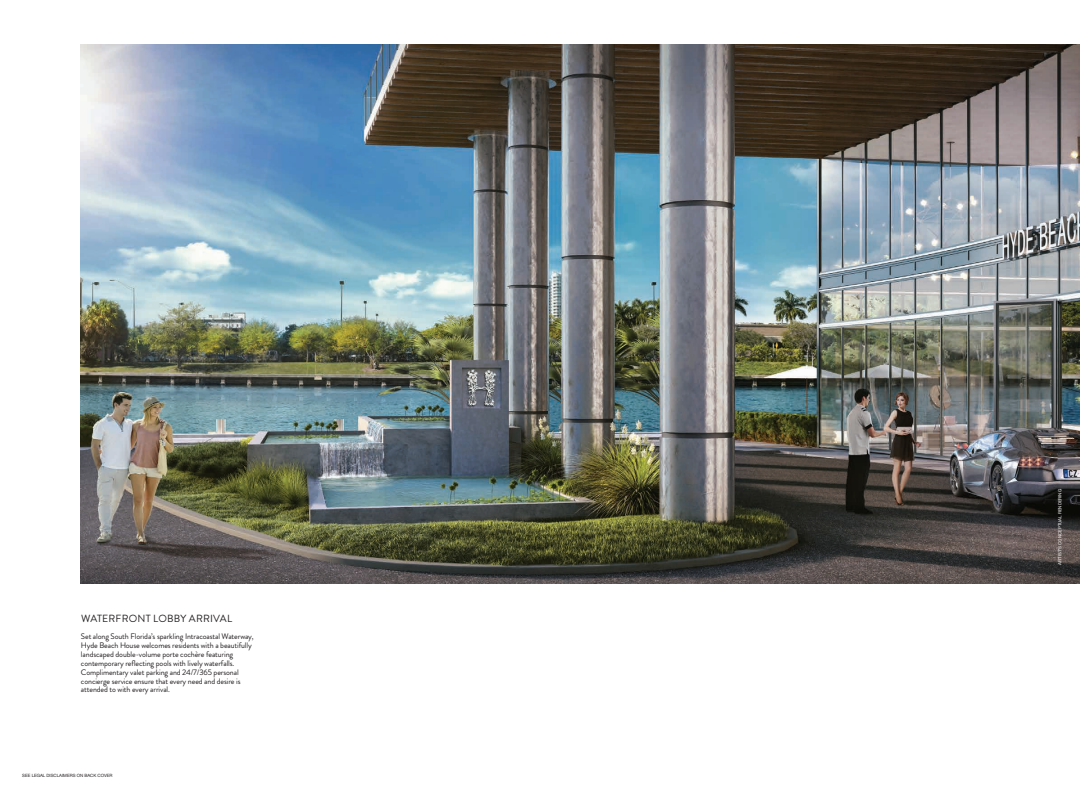
<style>
.page{position:relative;width:1080px;height:788px;background:#fff}
.page>*{position:absolute;margin:0;border:0;box-sizing:border-box;transform-origin:0 0}
.t1{font:10.38px "Brandon Grotesque";letter-spacing:.02em;color:#231f20}
.t2{font:8px/8.9px "Brandon Grotesque";letter-spacing:-.015em;color:#231f20}
.t3{font:4.38px "Helvetica Neue";color:#231f20}
.t4{font:4.38px "Helvetica Neue";color:#fff}
</style>
<div class="page">
<img style="left:81px;top:45px;width:999px;height:538px">
<p class="t1" style="left:81px;top:611px;width:153px">WATERFRONT LOBBY ARRIVAL</p>
<p class="t2" style="left:81px;top:632px;width:174px">Set along South Florida’s sparkling Intracoastal Waterway, Hyde Beach House welcomes residents with a beautifully landscaped double-volume porte cochère featuring contemporary reflecting pools with lively waterfalls.<br>Complimentary valet parking and 24/7/365 personal concierge service ensure that every need and desire is attended to with every arrival.</p>
<p class="t3" style="left:22px;top:772px;width:92px">SEE LEGAL DISCLAIMERS ON BACK COVER</p>
<p class="t4" style="left:1057px;top:564px;width:77px;rotate:-90deg">ARTIST’S CONCEPTUAL RENDERING</p>
</div>
